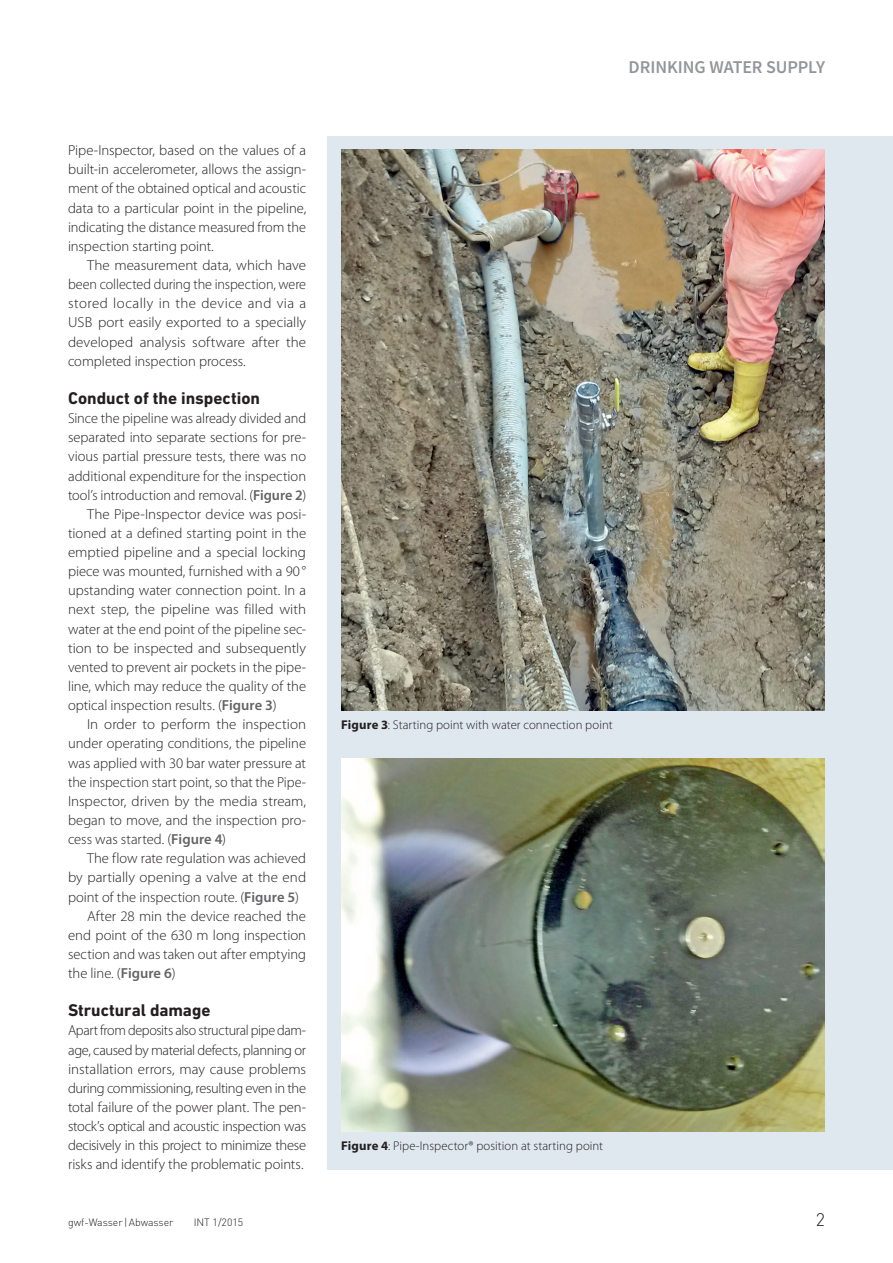
<style>
.page{position:relative;width:893px;height:1263px;background:#fff}
.page>*{position:absolute;margin:0;border:0;box-sizing:border-box;transform-origin:0 0}
.t1{font:600 18px "Source Sans Pro";letter-spacing:-.005em;color:#939598}
.t2{font:300 18px "DIN";color:#231f20}
.t3{font:700 17.25px "DIN Next LT Pro";color:#231f20}
.t4{font:300 14.55px/19.2px "Myriad Pro";color:#231f20;text-align:justify}
.t5{font:300 12.75px "Myriad Pro";letter-spacing:.005em;color:#231f20}
.t6{font:300 10.5px "DIN";color:#231f20}
.s1{font-weight:600;color:#636366}
.s2{font-weight:700}
</style>
<div class="page">
<div style="left:327px;top:136px;width:566px;height:1033px;background:#e0e8ef"></div>
<img style="left:341px;top:150px;width:484px;height:560px">
<img style="left:341px;top:758px;width:484px;height:373px">
<p class="t4" style="left:68px;top:141px;width:240px">Pipe-Inspector, based on the values of a built-in accelerometer, allows the assign&shy;ment of the obtained optical and acoustic data to a particular point in the pipeline, indicating the distance measured from the inspection starting point.</p>
<p class="t4" style="left:68px;top:256px;width:240px;text-indent:19px">The measurement data, which have been collected during the inspection, were stored locally in the device and via a USB port easily exported to a specially developed analysis software after the completed inspection process.</p>
<p class="t3" style="left:68px;top:388px;width:193px">Conduct of the inspection</p>
<p class="t4" style="left:68px;top:409px;width:240px">Since the pipeline was already divided and</p>
<p class="t4" style="left:68px;top:428px;width:240px">separated into separate sections for pre-</p>
<p class="t4" style="left:68px;top:447px;width:240px">vious partial pressure tests, there was no</p>
<p class="t4" style="left:68px;top:466px;width:240px">additional expenditure for the inspection</p>
<p class="t4" style="left:68px;top:485px;width:240px">tool’s introduction and removal. (<span class="s1">Figure 2</span>)</p>
<p class="t4" style="left:87px;top:505px;width:220px">The Pipe-Inspector device was posi-</p>
<p class="t4" style="left:68px;top:524px;width:240px">tioned at a defined starting point in the</p>
<p class="t4" style="left:68px;top:543px;width:240px">emptied pipeline and a special locking</p>
<p class="t4" style="left:68px;top:562px;width:240px">piece was mounted, furnished with a 90 °</p>
<p class="t4" style="left:68px;top:581px;width:240px">upstanding water connection point. In a</p>
<p class="t4" style="left:68px;top:600px;width:240px">next step, the pipeline was filled with</p>
<p class="t4" style="left:68px;top:619px;width:240px">water at the end point of the pipeline sec-</p>
<p class="t4" style="left:68px;top:638px;width:240px">tion to be inspected and subsequently</p>
<p class="t4" style="left:68px;top:658px;width:240px">vented to prevent air pockets in the pipe-</p>
<p class="t4" style="left:68px;top:677px;width:240px">line, which may reduce the quality of the</p>
<p class="t4" style="left:68px;top:696px;width:210px">optical inspection results. (<span class="s1">Figure 3</span>)</p>
<p class="t4" style="left:87px;top:715px;width:220px">In order to perform the inspection</p>
<p class="t4" style="left:68px;top:734px;width:240px">under operating conditions, the pipeline</p>
<p class="t4" style="left:68px;top:753px;width:240px">was applied with 30 bar water pressure at</p>
<p class="t4" style="left:68px;top:772px;width:239px">the inspection start point, so that the Pipe-</p>
<p class="t4" style="left:68px;top:792px;width:240px">Inspector, driven by the media stream,</p>
<p class="t4" style="left:68px;top:811px;width:240px">began to move, and the inspection pro-</p>
<p class="t4" style="left:68px;top:830px;width:160px">cess was started. (<span class="s1">Figure 4</span>)</p>
<p class="t4" style="left:87px;top:849px;width:220px">The flow rate regulation was achieved</p>
<p class="t4" style="left:68px;top:868px;width:240px">by partially opening a valve at the end</p>
<p class="t4" style="left:68px;top:887px;width:233px">point of the inspection route. (<span class="s1">Figure 5</span>)</p>
<p class="t4" style="left:87px;top:906px;width:220px">After 28 min the device reached the</p>
<p class="t4" style="left:68px;top:925px;width:240px">end point of the 630 m long inspection</p>
<p class="t4" style="left:68px;top:945px;width:240px">section and was taken out after emptying</p>
<p class="t4" style="left:68px;top:964px;width:109px">the line. (<span class="s1">Figure 6</span>)</p>
<p class="t3" style="left:68px;top:1000px;width:144px">Structural damage</p>
<p class="t4" style="left:68px;top:1021px;width:240px">Apart from deposits also structural pipe dam&shy;age, caused by material defects, planning or installation errors, may cause problems during commissioning, resulting even in the total failure of the power plant. The pen&shy;stock’s optical and acoustic inspection was decisively in this project to minimize these risks and identify the problematic points.</p>
<p class="t1" style="left:629px;top:56px;width:198px">DRINKING WATER SUPPLY</p>
<p class="t5" style="left:341px;top:718px;width:273px"><span class="s2">Figure 3</span>: Starting point with water connection point</p>
<p class="t5" style="left:341px;top:1139px;width:263px"><span class="s2">Figure 4</span>: Pipe-Inspector® position at starting point</p>
<p class="t6" style="left:68px;top:1216px;width:107px">gwf-Wasser | Abwasser</p>
<p class="t6" style="left:194px;top:1216px;width:51px">INT 1/2015</p>
<p class="t2" style="left:816px;top:1209px;width:11px">2</p>
</div>
